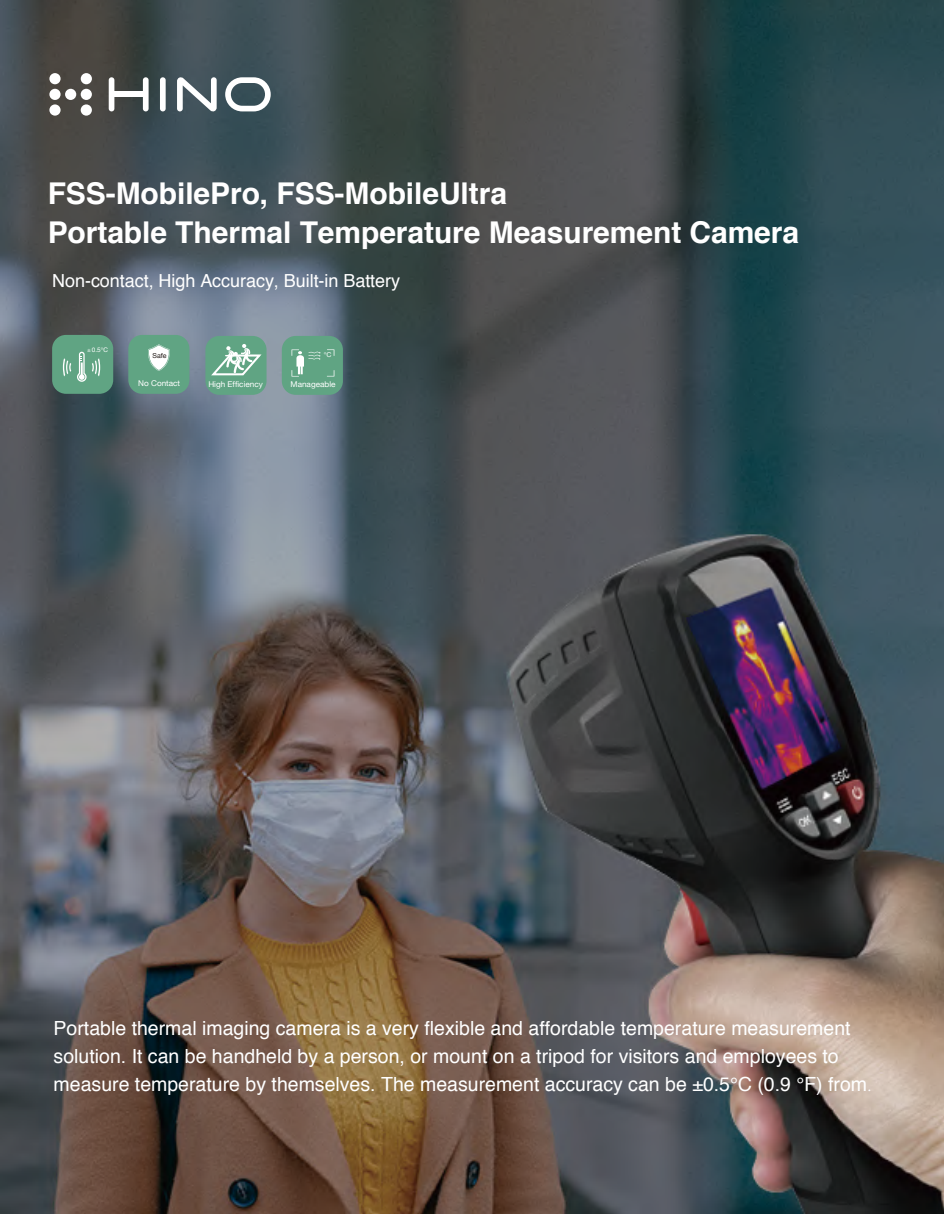
<style>
.page{position:relative;width:944px;height:1214px;background:#fff}
.page>*{position:absolute;margin:0;border:0;box-sizing:border-box;transform-origin:0 0}
.t1{font:700 30px/39px "Helvetica";letter-spacing:-.005em;color:#fff}
.t2{font:19.5px/27.9px "Helvetica";color:#fff}
.t3{font:18px "Helvetica";letter-spacing:-.005em;color:#fff}
.t4{font:7.95px "Helvetica Neue";color:#fff}
.t5{font:6.75px "Helvetica Neue";color:#201714}
.t6{font:6.75px "Helvetica Neue";color:#fff}
.t7{font:6.3px "Helvetica Neue";color:#fff}
.s1{font-family:"Adobe Song Std";font-weight:300}
</style>
<div class="page">
<img style="left:0;top:0;width:944px;height:1214px">
<div style="left:52px;top:335px;width:61px;height:59px;background:#60a483;border-radius:14px"></div>
<svg style="left:63px;top:358px;width:8px;height:18px"></svg>
<svg style="left:77px;top:352px;width:23px;height:30px"></svg>
<div style="left:205px;top:336px;width:61px;height:59px;background:#60a483;border-radius:14px"></div>
<svg style="left:211px;top:344px;width:51px;height:32px"></svg>
<div style="left:128px;top:335px;width:61px;height:59px;background:#60a483;border-radius:14px"></div>
<svg style="left:148px;top:344px;width:22px;height:27px"></svg>
<div style="left:282px;top:336px;width:61px;height:59px;background:#60a483;border-radius:14px"></div>
<svg style="left:327px;top:349px;width:7px;height:7px"></svg>
<svg style="left:327px;top:370px;width:7px;height:6px"></svg>
<svg style="left:291px;top:349px;width:29px;height:27px"></svg>
<div style="left:109px;top:77px;width:5px;height:34px;background:#fff;border-radius:3px"></div>
<div style="left:113px;top:91px;width:34px;height:6px;background:#fff"></div>
<div style="left:143px;top:77px;width:6px;height:34px;background:#fff;border-radius:3px"></div>
<div style="left:160px;top:77px;width:6px;height:34px;background:#fff;border-radius:3px"></div>
<svg style="left:177px;top:77px;width:40px;height:35px"></svg>
<svg style="left:225px;top:77px;width:46px;height:34px"></svg>
<div style="left:49px;top:89px;width:12px;height:11px;background:#fff;border-radius:50%"></div>
<div style="left:65px;top:89px;width:11px;height:11px;background:#fff;border-radius:50%"></div>
<div style="left:81px;top:89px;width:11px;height:11px;background:#fff;border-radius:50%"></div>
<div style="left:49px;top:104px;width:12px;height:12px;background:#fff;border-radius:50%"></div>
<div style="left:49px;top:73px;width:12px;height:11px;background:#fff;border-radius:50%"></div>
<div style="left:81px;top:104px;width:11px;height:12px;background:#fff;border-radius:50%"></div>
<div style="left:81px;top:73px;width:11px;height:11px;background:#fff;border-radius:50%"></div>
<h1 class="t1" style="left:48px;top:174px;width:753px">FSS-MobilePro, FSS-MobileUltra<br>Portable Thermal Temperature Measurement Camera</h1>
<p class="t3" style="left:52px;top:267px;width:349px">Non-contact, High Accuracy, Built-in Battery</p>
<p class="t7" style="left:87px;top:345px;width:22px">±0.5℃</p>
<p class="t6" style="left:324px;top:349px;width:9px">℃</p>
<p class="t5" style="left:152px;top:351px;width:16px">Safe</p>
<p class="t4" style="left:138px;top:377px;width:43px">No Contact</p>
<p class="t4" style="left:290px;top:378px;width:46px">Manageable</p>
<p class="t4" style="left:208px;top:378px;width:56px">High Efficiency</p>
<p class="t2" style="left:54px;top:1015px;width:819px">Portable thermal imaging camera is a very flexible and affordable temperature measurement solution. It can be handheld by a person, or mount on a tripod for visitors and employees to measure temperature by themselves. The measurement accuracy can be ±0.5℃ (0.9 ℉) from<span class="s1">.</span></p>
</div>
